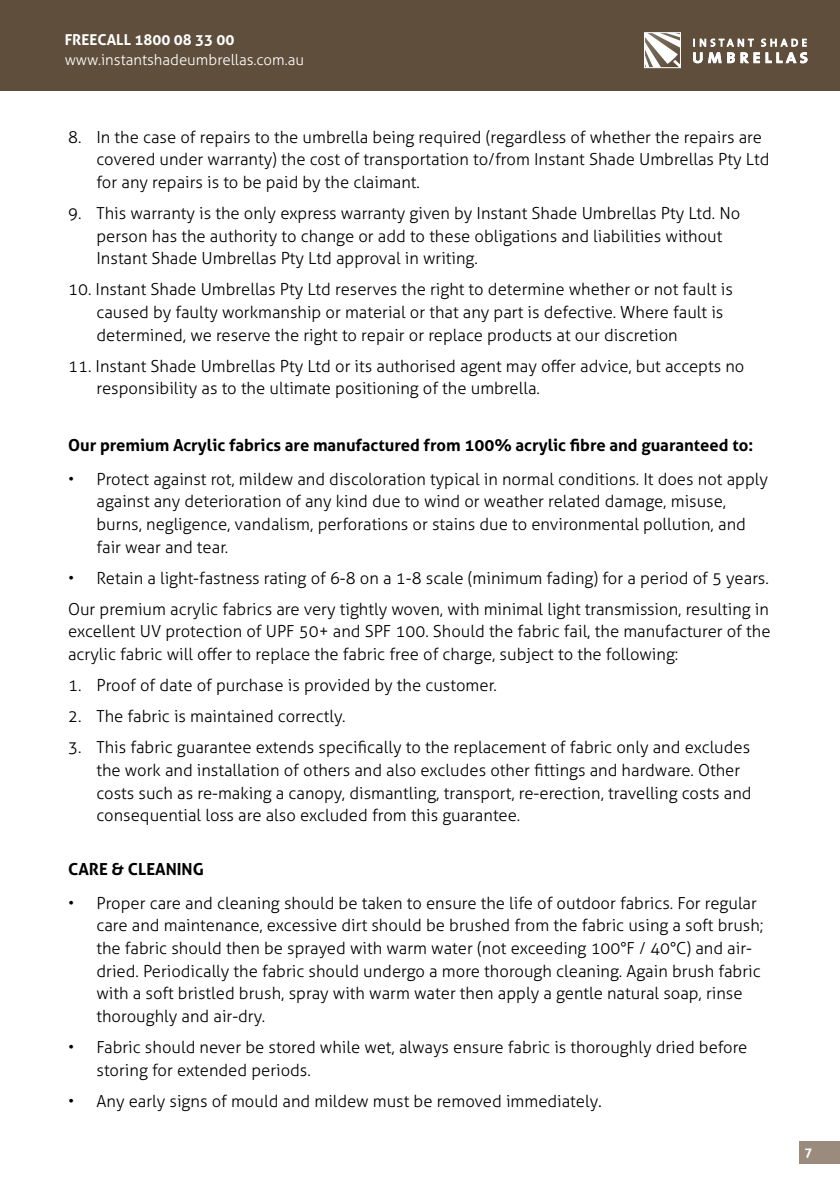
<style>
.page{position:relative;width:840px;height:1191px;background:#fff}
.page>*{position:absolute;margin:0;border:0;box-sizing:border-box;transform-origin:0 0}
.t1{font:300 16.6px/22.6px "Aller";color:#000}
.t2{font:700 16.6px "Aller";color:#000}
.t3{font:300 15px "Aller";color:#fff}
.t4{font:700 15px "Aller";color:#fff}
.t5{font:700 13px "Aller";color:#fff}
.s1{font-size:18px}
</style>
<div class="page">
<div style="left:0;top:0;width:839px;height:90px;background:#5f4e3c"></div>
<svg style="left:645px;top:34px;width:33px;height:32px"></svg>
<div style="left:643px;top:32px;width:37px;height:36px;border:1px solid #fff"></div>
<svg style="left:693px;top:38px;width:114px;height:26px"></svg>
<div style="left:799px;top:1141px;width:40px;height:23px;background:#9a8b7c"></div>
<p class="t4" style="left:65px;top:31px;width:171px">FREECALL 1800 08 33 00</p>
<p class="t3" style="left:65px;top:51px;width:241px">www.instantshadeumbrellas.com.au</p>
<p class="t1" style="left:96px;top:125px;width:674px;text-indent:-28px">8. In the case of repairs to the umbrella being required (regardless of whether the repairs are covered under warranty) the cost of transportation to/from Instant Shade Umbrellas Pty Ltd for any repairs is to be paid by the claimant.</p>
<p class="t1" style="left:96px;top:202px;width:645px;text-indent:-28px">9. This warranty is the only express warranty given by Instant Shade Umbrellas Pty Ltd. No person has the authority to change or add to these obligations and liabilities without<br>Instant Shade Umbrellas Pty Ltd approval in writing.</p>
<p class="t1" style="left:96px;top:278px;width:637px;text-indent:-28px">10. Instant Shade Umbrellas Pty Ltd reserves the right to determine whether or not fault is caused by faulty workmanship or material or that any part is defective. Where fault is determined, we reserve the right to repair or replace products at our discretion</p>
<p class="t1" style="left:96px;top:354px;width:649px;text-indent:-28px">11. Instant Shade Umbrellas Pty Ltd or its authorised agent may offer advice, but accepts no responsibility as to the ultimate positioning of the umbrella.</p>
<p class="t2" style="left:68px;top:435px;width:686px">Our premium Acrylic fabrics are manufactured from 100% acrylic fibre and guaranteed to:</p>
<p class="t1" style="left:96px;top:467px;width:672px;text-indent:-28px">• Protect against rot, mildew and discoloration typical in normal conditions. It does not apply against any deterioration of any kind due to wind or weather related damage, misuse, burns, negligence, vandalism, perforations or stains due to environmental pollution, and fair wear and tear.</p>
<p class="t1" style="left:68px;top:562px;width:702px;line-height:31.2px">• Retain a light-fastness rating of 6-8 on a 1-8 scale (minimum fading) for a period of 5 years.<br>Our premium acrylic fabrics are very tightly woven, with minimal light transmission, resulting in</p>
<p class="t1" style="left:68px;top:620px;width:703px">excellent UV protection of UPF 50+ and SPF 100. Should the fabric fail, the manufacturer of the acrylic fabric will offer to replace the fabric free of charge, subject to the following:</p>
<p class="t1" style="left:68px;top:674px;width:430px">1. Proof of date of purchase is provided by the customer.</p>
<p class="t1" style="left:68px;top:705px;width:279px">2. The fabric is maintained correctly.</p>
<p class="t1" style="left:96px;top:736px;width:656px;text-indent:-28px">3. This fabric guarantee extends specifically to the replacement of fabric only and excludes the work and installation of others and also excludes other fittings and hardware. Other costs such as re-making a canopy, dismantling, transport, re-erection, travelling costs and consequential loss are also excluded from this guarantee.</p>
<p class="t2" style="left:68px;top:858px;width:137px">CARE &amp; CLEANING</p>
<p class="t1" style="left:96px;top:891px;width:668px;text-indent:-28px">• Proper care and cleaning should be taken to ensure the life of outdoor fabrics. For regular care and maintenance, excessive dirt should be brushed from the fabric using a soft brush; the fabric should then be sprayed with warm water (not exceeding 100°F / 40°C) and air&shy;dried. Periodically the fabric should undergo a more thorough cleaning. Again brush fabric with a soft bristled brush, spray with warm water then apply a gentle natural soap, rinse thoroughly and air-dry.</p>
<p class="t1" style="left:96px;top:1035px;width:652px;text-indent:-28px">• Fabric should never be stored while wet, always ensure fabric is thoroughly dried before storing for extended periods.</p>
<p class="t1" style="left:68px;top:1089px;width:535px">• Any early signs of mould and mildew must be removed immediately<span class="s1">.</span></p>
<p class="t5" style="left:804px;top:1144px;width:9px">7</p>
</div>
